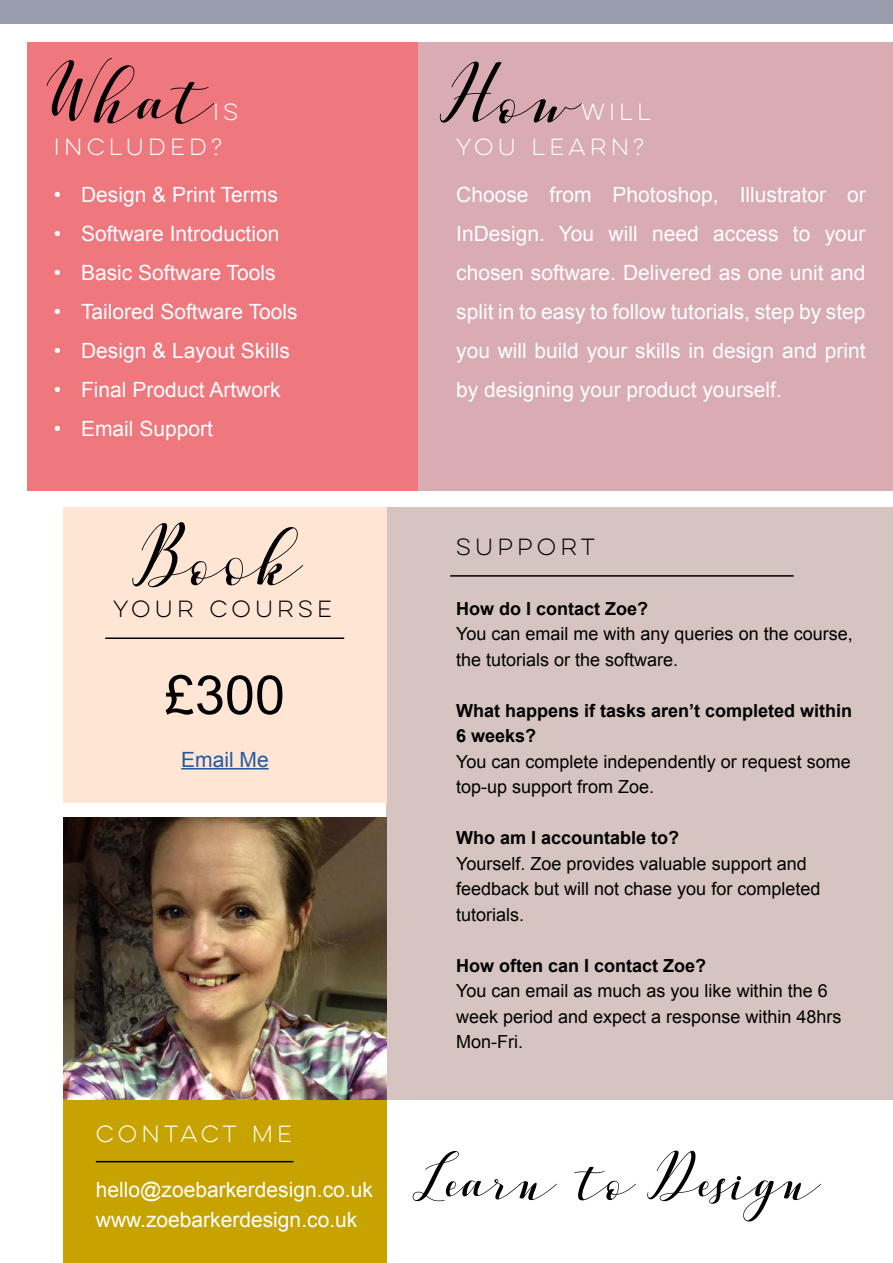
<style>
.page{position:relative;width:893px;height:1263px;background:#fff}
.page>*{position:absolute;margin:0;border:0;box-sizing:border-box;transform-origin:0 0}
.t1{font:90px "Vellesa Script";color:#000}
.t2{font:72px "Vellesa Script";color:#000}
.t3{font:54px "Arial";color:#000}
.t4{font:21px/39px "Arial";color:#fff;text-align:justify}
.t5{font:21px/34.5px "Lulo Clean One";color:#fff}
.t6{font:21px "Lulo Clean One";color:#000}
.t7{font:21px "Arial";color:#275b9b}
.t8{font:18px/25.5px "Arial";color:#000}
.t9{font:700 18px/25.5px "Arial";color:#000}
</style>
<div class="page">
<div style="left:0;top:0;width:893px;height:23px;background:#9a9dae"></div>
<div style="left:417px;top:43px;width:476px;height:448px;background:#d8acb2"></div>
<div style="left:27px;top:43px;width:390px;height:448px;background:#ef787f"></div>
<div style="left:386px;top:507px;width:507px;height:592px;background:#d5c4bf"></div>
<div style="left:63px;top:507px;width:323px;height:295px;background:#ffe5d4"></div>
<hr style="left:181px;top:768px;width:88px;height:1px;background:#275b9b">
<hr style="left:105px;top:637px;width:239px;height:2px;background:#000">
<hr style="left:450px;top:575px;width:344px;height:2px;background:#000">
<div style="left:63px;top:1099px;width:323px;height:164px;background:#c7a300"></div>
<img style="left:63px;top:818px;width:323px;height:281px">
<hr style="left:96px;top:1161px;width:197px;height:1px;background:#000">
<h1 class="t1" style="left:54px;top:54px;width:161px">What</h1>
<p class="t5" style="left:54px;top:95px;width:190px;text-indent:159px">IS<br>INCLUDED?</p>
<p class="t4" style="left:54px;top:175px;width:225px">• Design &amp; Print Terms</p>
<p class="t4" style="left:54px;top:214px;width:227px">• Software Introduction</p>
<p class="t4" style="left:54px;top:253px;width:223px">• Basic Software Tools</p>
<p class="t4" style="left:54px;top:292px;width:245px">• Tailored Software Tools</p>
<p class="t4" style="left:54px;top:331px;width:237px">• Design &amp; Layout Skills</p>
<p class="t4" style="left:54px;top:370px;width:228px">• Final Product Artwork</p>
<p class="t4" style="left:54px;top:409px;width:160px">• Email Support</p>
<h1 class="t1" style="left:147px;top:516px;width:157px">Book</h1>
<p class="t6" style="left:113px;top:594px;width:225px">YOUR COURSE</p>
<h3 class="t3" style="left:165px;top:660px;width:122px">£300</h3>
<p class="t7" style="left:181px;top:745px;width:89px">Email Me</p>
<p class="t5" style="left:96px;top:1116px;width:202px">CONTACT ME</p>
<p class="t4" style="left:96px;top:1175px;width:278px;line-height:30px">hello@zoebarkerdesign.co.uk www.zoebarkerdesign.co.uk</p>
<h1 class="t1" style="left:456px;top:54px;width:127px">How</h1>
<p class="t5" style="left:456px;top:95px;width:201px;text-indent:125px">WILL<br>YOU LEARN?</p>
<p class="t4" style="left:456px;top:175px;width:411px">Choose from Photoshop, Illustrator or InDesign. You will need access to your chosen software. Delivered as one unit and split in to easy to follow tutorials, step by step you will build your skills in design and print by designing your product yourself.</p>
<p class="t6" style="left:456px;top:532px;width:144px">SUPPORT</p>
<p class="t9" style="left:456px;top:596px;width:194px">How do I contact Zoe?</p>
<p class="t8" style="left:456px;top:621px;width:398px">You can email me with any queries on the course, the tutorials or the software.</p>
<p class="t9" style="left:456px;top:698px;width:398px">What happens if tasks aren’t completed within<br>6 weeks?</p>
<p class="t8" style="left:456px;top:749px;width:396px">You can complete independently or request some top-up support from Zoe.</p>
<p class="t9" style="left:456px;top:826px;width:225px">Who am I accountable to?</p>
<p class="t8" style="left:456px;top:851px;width:366px">Yourself. Zoe provides valuable support and feedback but will not chase you for completed tutorials.</p>
<p class="t9" style="left:456px;top:953px;width:252px">How often can I contact Zoe?</p>
<p class="t8" style="left:456px;top:978px;width:387px">You can email as much as you like within the 6 week period and expect a response within 48hrs<br>Mon-Fri.</p>
<h2 class="t2" style="left:430px;top:1144px;width:393px">Learn to Design</h2>
</div>
